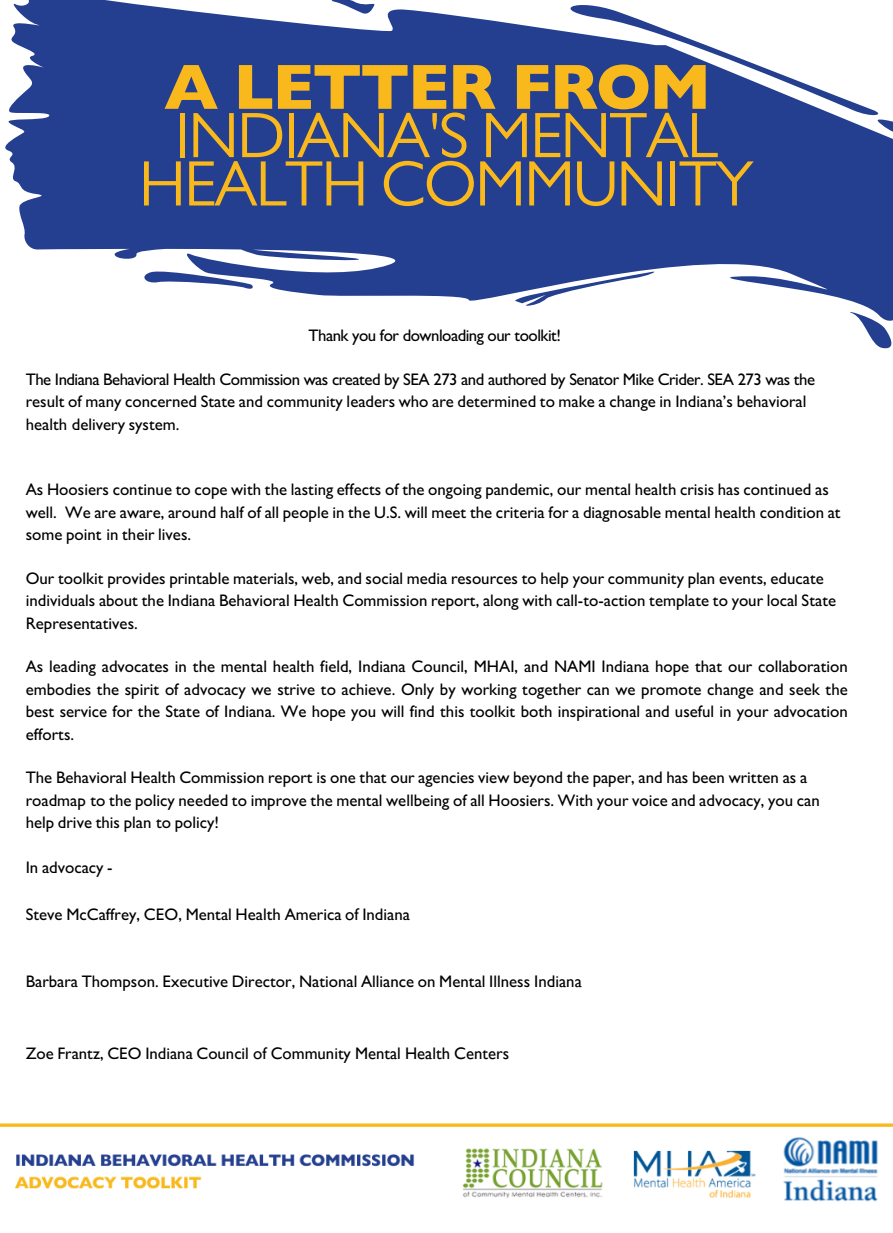
<style>
.page{position:relative;width:893px;height:1233px;background:#fff}
.page>*{position:absolute;margin:0;border:0;box-sizing:border-box;transform-origin:0 0}
.t1{font:64.65px/48.3px "Gill Sans";letter-spacing:-.03em;color:#f9b81b;text-align:center}
.t2{font:800 64.65px "Gill Sans";letter-spacing:-.03em;color:#f9b81b}
.t3{font:500 16.8px/22.5px "Gill Sans";color:#000}
.t4{font:16.8px "Gill Sans";color:#000}
.t5{font:500 16.8px "Gill Sans";letter-spacing:-.03em;color:#000}
.s1{font-weight:400}
.s2{font-weight:500}
</style>
<div class="page">
<svg style="left:5px;top:0;width:887px;height:308px;fill:#243f8f"></svg>
<svg style="left:544px;top:0;width:348px;height:136px"></svg>
<svg style="left:850px;top:308px;width:42px;height:41px"></svg>
<svg style="left:324px;top:0;width:52px;height:16px"></svg>
<svg style="left:138px;top:269px;width:117px;height:22px"></svg>
<svg style="left:512px;top:271px;width:146px;height:35px"></svg>
<img style="left:0;top:1123px;width:892px;height:79px">
<h1 class="t2" style="left:164px;top:65px;width:548px">A LETTER FROM</h1>
<h1 class="t1" style="left:139px;top:121px;width:616px">INDIANA'S MENTAL<br>HEALTH COMMUNITY</h1>
<p class="t5" style="left:308px;top:330px;width:254px">Thank you for downloading our toolkit!</p>
<p class="t3" style="left:26px;top:370px;width:790px">The Indiana Behavioral Health Commission was created by SEA 273 and authored by Senator Mike Crider. SEA 273 was the result of many concerned State and community leaders who are determined to make a change in Indiana’s behavioral health delivery system.</p>
<p class="t3" style="left:26px;top:481px;width:816px">As Hoosiers continue to cope with the lasting effects of the ongoing pandemic, our mental health crisis has continued as well. We are aware, around half of all people in the U.S. will meet the criteria for a diagnosable mental health condition at some point in their lives.</p>
<p class="t3" style="left:26px;top:570px;width:812px">Our toolkit provides printable materials, web, and social media resources to help your community plan events, educate individuals about the Indiana Behavioral Health Commission report, along with call-to-action template to your local State<br>Representatives.</p>
<p class="t3" style="left:26px;top:658px;width:823px;text-align:justify">As leading advocates in the mental health field, Indiana Council, MHAI, and NAMI Indiana hope that our collaboration embodies the spirit of advocacy we strive to achieve. Only by working together can we promote change and seek the best service for the State of Indiana. We hope you will find this toolkit both inspirational and useful in your advocation efforts.</p>
<p class="t3" style="left:26px;top:769px;width:795px">The Behavioral Health Commission report is one that our agencies view beyond the paper, and has been written as a roadmap to the policy needed to improve the mental wellbeing of all Hoosiers. With your voice and advocacy, you can help drive this plan to policy!</p>
<p class="t3" style="left:26px;top:859px;width:88px">In advocacy -</p>
<p class="t3" style="left:26px;top:905px;width:385px">Steve McCaffrey, CEO, Mental Health America <span class="s1">of</span> Indiana</p>
<p class="t3" style="left:26px;top:973px;width:557px">Barbara Thompson. Executive Director, National Alliance on Mental Illness <span class="s1">Indiana</span></p>
<p class="t4" style="left:26px;top:1043px;width:485px"><span class="s2">Zoe Frantz, CEO Indiana Council</span> of Community Mental Health Centers</p>
</div>
